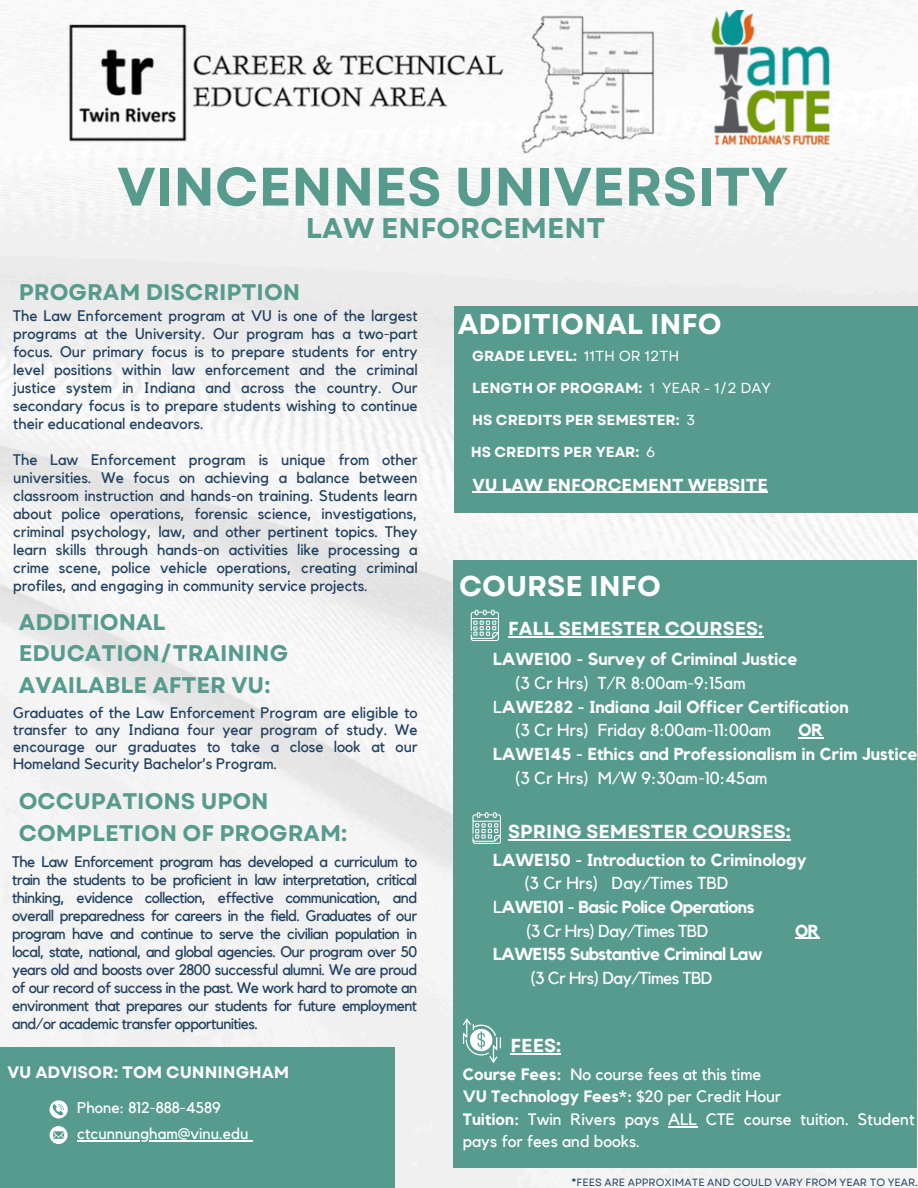
<style>
.page{position:relative;width:918px;height:1188px;background:#fff}
.page>*{position:absolute;margin:0;border:0;box-sizing:border-box;transform-origin:0 0}
.t1{font:700 54px "Garet";color:#579b8e}
.t2{font:700 28.65px "Garet";color:#fff}
.t3{font:700 28.5px "Garet";color:#579b8e}
.t4{font:700 22.65px/31.5px "Garet";color:#579b8e}
.t5{font:700 18.75px "Garet";color:#fff}
.t6{font:700 17.25px "Kollektif";color:#fff}
.t7{font:17.25px "Kollektif";color:#fff}
.t8{font:700 17.25px/23.7px "Kollektif";letter-spacing:-.035em;color:#fff}
.t9{font:700 17.25px "Garet";color:#fff}
.t10{font:17.25px "Kollektif";letter-spacing:-.035em;color:#fff}
.t11{font:700 16.65px "Garet";color:#fff}
.t12{font:16.5px/22.5px "Kollektif";color:#fff}
.t13{font:700 16.5px "Kollektif";color:#fff}
.t14{font:15.6px "Kollektif";color:#fff}
.t15{font:15.3px/18px "Kollektif";color:#224162;text-align:justify}
.t16{font:700 14.55px "Garet";color:#fff}
.t17{font:10.5px "Garet";color:#224162}
.s1{font-weight:400}
.s2{font-weight:700}
</style>
<div class="page">
<img style="left:0;top:10px;width:918px;height:1178px">
<div style="left:454px;top:306px;width:463px;height:207px;background:#579b8e"></div>
<div style="left:453px;top:560px;width:464px;height:607px;background:#579b8e"></div>
<div style="left:0;top:1047px;width:395px;height:141px;background:#579b8e"></div>
<svg style="left:463px;top:1019px;width:38px;height:44px"></svg>
<svg style="left:50px;top:1100px;width:18px;height:18px"></svg>
<svg style="left:50px;top:1126px;width:18px;height:18px"></svg>
<svg style="left:471px;top:610px;width:28px;height:31px"></svg>
<svg style="left:472px;top:812px;width:29px;height:32px"></svg>
<img style="left:50px;top:11px;width:833px;height:152px">
<hr style="left:508px;top:636px;width:255px;height:1px;background:#fff">
<hr style="left:798px;top:737px;width:25px;height:2px;background:#fff">
<svg style="left:795px;top:938px;width:24px;height:1px"></svg>
<hr style="left:511px;top:1054px;width:50px;height:1px;background:#fff">
<svg style="left:668px;top:1126px;width:29px;height:1px"></svg>
<hr style="left:77px;top:1140px;width:171px;height:1px;background:#fff">
<hr style="left:508px;top:839px;width:283px;height:1px;background:#fff">
<hr style="left:472px;top:492px;width:296px;height:1px;background:#fff">
<p class="t1" style="left:117px;top:148px;width:672px">VINCENNES UNIVERSITY</p>
<p class="t3" style="left:306px;top:208px;width:301px">LAW ENFORCEMENT</p>
<p class="t4" style="left:19px;top:276px;width:283px">PROGRAM DISCRIPTION</p>
<h3 class="t15" style="left:13px;top:307px;width:406px">The Law Enforcement program at VU is one of the largest programs at the University. Our program has a two-part focus. Our primary focus is to prepare students for entry level positions within law enforcement and the criminal justice system in Indiana and across the country. Our secondary focus is to prepare students wishing to continue their educational endeavors.</h3>
<p class="t15" style="left:13px;top:451px;width:406px">The Law Enforcement program is unique from other universities. We focus on achieving a balance between classroom instruction and hands-on training. Students learn about police operations, forensic science, investigations, criminal psychology, law, and other pertinent topics. They learn skills through hands-on activities like processing a crime scene, police vehicle operations, creating criminal profiles, and engaging in community service projects.</p>
<p class="t4" style="left:19px;top:606px;width:271px">ADDITIONAL<br>EDUCATION/TRAINING<br>AVAILABLE AFTER VU:</p>
<h4 class="t15" style="left:13px;top:705px;width:406px;line-height:16.8px">Graduates of the Law Enforcement Program are eligible to transfer to any Indiana four year program of study. We encourage our graduates to take a close look at our Homeland Security Bachelor’s Program.</h4>
<h4 class="t4" style="left:19px;top:786px;width:330px">OCCUPATIONS UPON<br>COMPLETION OF PROGRAM:</h4>
<h5 class="t15" style="left:12px;top:854px;width:407px">The Law Enforcement program has developed a curriculum to train the students to be proficient in law interpretation, critical thinking, evidence collection, effective communication, and overall preparedness for careers in the field. Graduates of our program have and continue to serve the civilian population in local, state, national, and global agencies. Our program over 50 years old and boosts over 2800 successful alumni. We are proud of our record of success in the past. We work hard to promote an environment that prepares our students for future employment and/or academic transfer opportunities.</h5>
<p class="t11" style="left:7px;top:1060px;width:284px">VU ADVISOR: TOM CUNNINGHAM</p>
<h2 class="t14" style="left:77px;top:1101px;width:145px">Phone: 812-888-4589</h2>
<p class="t14" style="left:77px;top:1127px;width:173px">ctcunnungham@vinu.edu</p>
<h3 class="t2" style="left:458px;top:303px;width:265px">ADDITIONAL INFO</h3>
<p class="t16" style="left:472px;top:345px;width:209px">GRADE LEVEL: <span class="s1">11TH OR 12TH</span></p>
<p class="t16" style="left:472px;top:377px;width:300px">LENGTH OF PROGRAM: <span class="s1">1 YEAR - 1/2 DAY</span></p>
<h4 class="t16" style="left:472px;top:409px;width:225px">HS CREDITS PER SEMESTER: <span class="s1">3</span></h4>
<h2 class="t16" style="left:471px;top:441px;width:186px">HS CREDITS PER YEAR: <span class="s1">6</span></h2>
<p class="t9" style="left:472px;top:472px;width:297px">VU LAW ENFORCEMENT WEBSITE</p>
<p class="t2" style="left:459px;top:565px;width:203px">COURSE INFO</p>
<h3 class="t5" style="left:508px;top:615px;width:257px">FALL SEMESTER COURSES:</h3>
<p class="t6" style="left:493px;top:651px;width:306px">LAWE100 - Survey of Criminal Justice</p>
<p class="t7" style="left:516px;top:675px;width:232px">(3 Cr Hrs) T/R 8:00am-9:15am</p>
<p class="t6" style="left:493px;top:699px;width:357px"><span class="s1">L</span>AWE282 - Indiana Jail Officer Certification</p>
<p class="t7" style="left:516px;top:722px;width:257px">(3 Cr Hrs) Friday 8:00am-11:00am</p>
<p class="t6" style="left:798px;top:722px;width:27px">OR</p>
<p class="t6" style="left:493px;top:746px;width:426px">LAWE145 - Ethics and Professionalism in Crim Justice</p>
<p class="t7" style="left:516px;top:770px;width:254px">(3 Cr Hrs) M/W 9:30am-10:45am</p>
<h4 class="t5" style="left:508px;top:818px;width:284px">SPRING SEMESTER COURSES:</h4>
<h6 class="t6" style="left:493px;top:852px;width:315px">LAWE150 - Introduction to Criminology</h6>
<h6 class="t7" style="left:525px;top:875px;width:205px">(3 Cr Hrs) Day/Times TBD</h6>
<h6 class="t8" style="left:493px;top:896px;width:263px"><span class="s1">L</span>AWE101 - Basic Police Operations</h6>
<h6 class="t10" style="left:526px;top:923px;width:184px">(3 Cr Hrs) Day/Times TBD</h6>
<h6 class="t6" style="left:795px;top:923px;width:26px">OR</h6>
<h6 class="t8" style="left:531px;top:943px;width:234px;text-indent:-38px">LAWE155 Substantive Criminal Law <span class="s1">(3 Cr Hrs) Day/Times TBD</span></h6>
<p class="t5" style="left:511px;top:1032px;width:52px">FEES:</p>
<p class="t13" style="left:463px;top:1066px;width:100px">Course Fees:</p>
<p class="t12" style="left:463px;top:1063px;width:320px;text-indent:108px">No course fees at this time<br><span class="s2">VU Technology Fees*:</span> $20 per Credit Hour</p>
<p class="t12" style="left:463px;top:1108px;width:453px"><span class="s2">Tuition:</span> Twin Rivers pays ALL CTE course tuition. Student pays for fees and books.</p>
<p class="t17" style="left:572px;top:1174px;width:348px">*FEES ARE APPROXIMATE AND COULD VARY FROM YEAR TO YEAR.</p>
</div>
